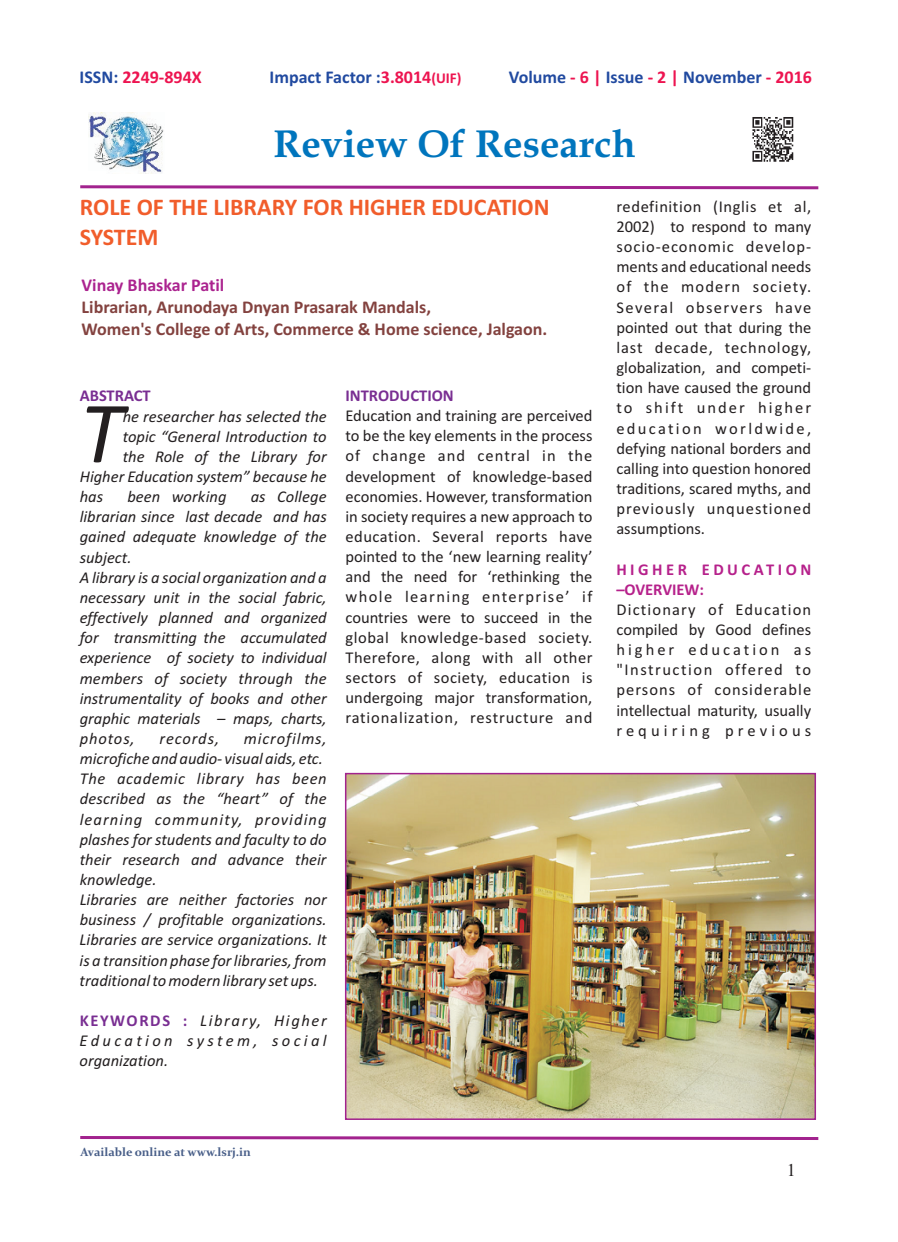
<style>
.page{position:relative;width:898px;height:1242px;background:#fff}
.page>*{position:absolute;margin:0;border:0;box-sizing:border-box;transform-origin:0 0}
.t1{font:italic 88.2px "Calibri";color:#231f20}
.t2{font:700 39px "Book Antiqua";color:#0075bd}
.t3{font:700 24px/29.2px "Calibri";color:#f15d2b}
.t4{font:700 18px/21.9px "Calibri";color:#83423f}
.t5{font:700 18px "Calibri";color:#214aa0}
.t6{font:700 18px "Calibri";color:#ab238f}
.t7{font:700 18px "Calibri";color:#ed1450}
.t8{font:18px "Times New Roman";color:#231f20}
.t9{font:16.5px/20.1px "Calibri";letter-spacing:.035em;color:#231f20;text-align:justify}
.t10{font:italic 16.5px/20.1px "Calibri";color:#231f20}
.t11{font:700 16.5px/20.1px "Calibri";letter-spacing:.21em;color:#b6218b}
.t12{font:700 16.5px "Calibri";color:#792e92}
.t13{font:700 16.5px "Calibri";letter-spacing:.1em;color:#792e92}
.t14{font:italic 16.5px "Calibri";letter-spacing:.055em;color:#231f20}
.t15{font:700 12px "Constantia";color:#485e88}
.s1{color:#214aa0}
.s2{color:#ed1450}
.s3{font-size:15px;color:#ed1450}
</style>
<div class="page">
<img style="left:752px;top:117px;width:42px;height:45px">
<svg style="left:80px;top:185px;width:739px;height:5px"></svg>
<svg style="left:80px;top:1136px;width:739px;height:4px;background:#b859a9"></svg>
<img style="left:347px;top:775px;width:466px;height:343px">
<img style="left:88px;top:113px;width:76px;height:60px">
<p class="t7" style="left:80px;top:69px;width:124px"><span class="s1">ISSN:</span> 2249-894X</p>
<p class="t5" style="left:269px;top:69px;width:193px">Impact Factor :<span class="s2">3.8014</span><span class="s3">(UIF)</span></p>
<p class="t5" style="left:508px;top:69px;width:304px">Volume <span class="s2">- 6 |</span> Issue <span class="s2">- 2 |</span> November <span class="s2">- 2016</span></p>
<h2 class="t2" style="left:273px;top:128px;width:363px">Review Of Research</h2>
<h3 class="t3" style="left:80px;top:194px;width:471px">ROLE OF THE LIBRARY FOR HIGHER EDUCATION<br>SYSTEM</h3>
<p class="t6" style="left:82px;top:277px;width:144px">Vinay Bhaskar Patil</p>
<p class="t4" style="left:82px;top:297px;width:467px">Librarian, Arunodaya Dnyan Prasarak Mandals,<br>Women's College of Arts, Commerce &amp; Home science, Jalgaon.</p>
<p class="t12" style="left:80px;top:389px;width:73px">ABSTRACT</p>
<h1 class="t1" style="left:80px;top:396px;width:44px">T</h1>
<p class="t10" style="left:123px;top:407px;width:205px">he researcher has selected the</p>
<p class="t10" style="left:123px;top:427px;width:205px">topic “General Introduction to</p>
<p class="t10" style="left:123px;top:448px;width:205px">the Role of the Library for</p>
<p class="t10" style="left:80px;top:468px;width:248px">Higher Education system” because he</p>
<p class="t10" style="left:80px;top:488px;width:25px">has</p>
<p class="t10" style="left:127px;top:488px;width:101px">been working</p>
<p class="t10" style="left:80px;top:488px;width:248px;text-indent:171px">as College librarian since last decade and has gained adequate knowledge of the subject.<br>A library is a social organization and a necessary unit in the social fabric, effectively planned and organized for transmitting the accumulated experience of society to individual members of society through the instrumentality of books and other graphic materials – maps, charts, photos,</p>
<p class="t10" style="left:80px;top:730px;width:248px;text-indent:164px">microfilms, microfiche and audio- visual aids, etc.<br>The academic library has been described as the “heart” of the learning community, providing plashes for students and faculty to do their research and advance their knowledge.<br>Libraries are neither factories nor business / profitable organizations.<br>Libraries are service organizations. It is a transition phase for libraries, from traditional to modern library set ups.</p>
<p class="t10" style="left:80px;top:1012px;width:248px;text-align:justify;text-indent:120px">Library, Higher Education system, social organization.</p>
<p class="t14" style="left:159px;top:731px;width:61px">records,</p>
<p class="t13" style="left:80px;top:1013px;width:109px">KEYWORDS :</p>
<p class="t12" style="left:345px;top:388px;width:110px">INTRODUCTION</p>
<p class="t9" style="left:345px;top:407px;width:248px">Education and training are perceived to be the key elements in the process of change and central in the development of knowledge-based economies. However, transformation in society requires a new approach to education. Several reports have pointed to the ‘new learning reality’ and the need for ‘rethinking the whole learning enterprise’ if countries were to succeed in the global knowledge-based society.<br>Therefore, along with all other sectors of society, education is undergoing major transformation, rationalization, restructure and</p>
<p class="t9" style="left:616px;top:198px;width:196px">redefinition (Inglis et al, 2002) to respond to many socio-economic develop&shy;ments and educational needs of the modern society.<br>Several observers have pointed out that during the last decade, technology, globalization, and competi&shy;tion have caused the ground to shift under higher education worldwide, defying national borders and calling into question honored traditions, scared myths, and previously unquestioned assumptions.</p>
<p class="t11" style="left:616px;top:560px;width:196px">HIGHER EDUCATION –OVERVIEW:</p>
<p class="t9" style="left:616px;top:600px;width:196px">Dictionary of Education compiled by Good defines higher education as "Instruction offered to persons of considerable intellectual maturity, usually requiring previous</p>
<p class="t15" style="left:80px;top:1147px;width:172px">Available online at www.lsrj.in</p>
<p class="t8" style="left:786px;top:1164px;width:10px">1</p>
</div>
